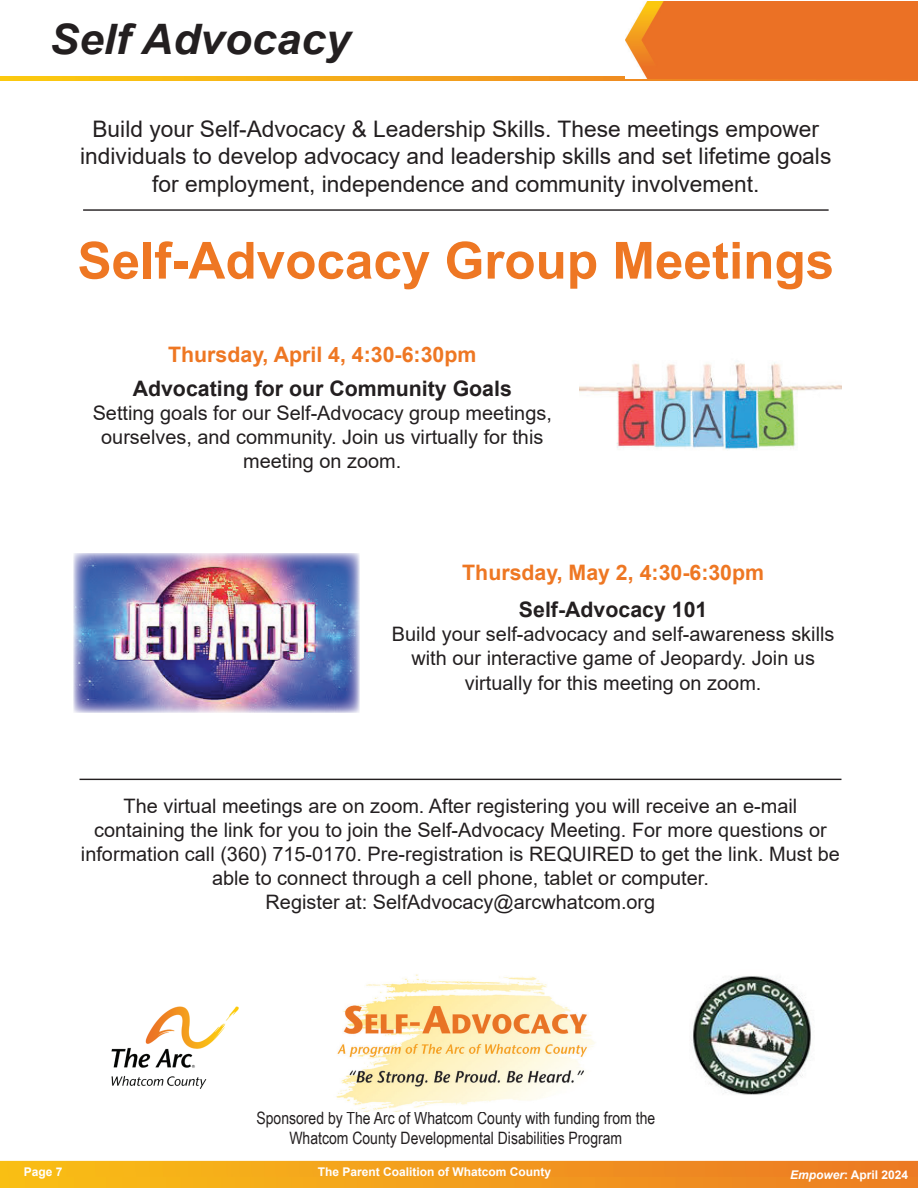
<style>
.page{position:relative;width:918px;height:1188px;background:#fff}
.page>*{position:absolute;margin:0;border:0;box-sizing:border-box;transform-origin:0 0}
.t1{font:700 51.15px "Arial";color:#ee7723}
.t2{font:italic 700 42px "Arial";color:#231f20;scale:1.05 1}
.t3{font:22.8px/27.3px "Arial";color:#231f20;text-align:center}
.t4{font:700 21.3px "Arial";color:#ee7723}
.t5{font:700 21.3px "Arial";color:#231f20}
.t6{font:19.95px/23.9px "Arial";color:#231f20;text-align:center}
.t7{font:17.1px/20.5px "Arial Narrow";color:#231f20;text-align:center}
.t8{font:700 12px "Arial";color:#fff}
.s1{font-style:italic}
</style>
<div class="page">
<img style="left:184px;top:1174px;width:734px;height:14px">
<div style="left:0;top:1177px;width:184px;height:11px;background:#f8b916"></div>
<img style="left:0;top:1161px;width:918px;height:13px">
<img style="left:0;top:1174px;width:184px;height:3px">
<img style="left:0;top:76px;width:918px;height:5px">
<img style="left:626px;top:1px;width:292px;height:77px">
<img style="left:579px;top:360px;width:263px;height:90px">
<img style="left:111px;top:1006px;width:128px;height:83px">
<img style="left:692px;top:976px;width:119px;height:119px">
<hr style="left:83px;top:209px;width:746px;height:2px;background:#231f20">
<hr style="left:80px;top:779px;width:761px;height:1px;background:#231f20">
<img style="left:336px;top:974px;width:259px;height:138px">
<img style="left:74px;top:553px;width:285px;height:160px">
<h2 class="t2" style="left:50px;top:11px;width:288px">Self Advocacy</h2>
<p class="t3" style="left:80px;top:115px;width:753px">Build your Self-Advocacy &amp; Leadership Skills. These meetings empower individuals to develop advocacy and leadership skills and set lifetime goals for employment, independence and community involvement.</p>
<h1 class="t1" style="left:78px;top:225px;width:758px">Self-Advocacy Group Meetings</h1>
<p class="t4" style="left:168px;top:340px;width:310px">Thursday, April 4, 4:30-6:30pm</p>
<p class="t5" style="left:133px;top:374px;width:381px">Advocating for our Community Goals</p>
<p class="t6" style="left:93px;top:401px;width:461px">Setting goals for our Self-Advocacy group meetings, ourselves, and community. Join us virtually for this meeting on zoom.</p>
<p class="t4" style="left:462px;top:557px;width:303px">Thursday, May 2, 4:30-6:30pm</p>
<p class="t5" style="left:519px;top:594px;width:190px">Self-Advocacy 101</p>
<p class="t6" style="left:392px;top:621px;width:444px;line-height:24.8px">Build your self-advocacy and self-awareness skills with our interactive game of Jeopardy. Join us virtually for this meeting on zoom.</p>
<p class="t6" style="left:81px;top:794px;width:761px">The virtual meetings are on zoom. After registering you will receive an e-mail containing the link for you to join the Self-Advocacy Meeting. For more questions or information call (360) 715-0170. Pre-registration is REQUIRED to get the link. Must be able to connect through a cell phone, tablet or computer.<br>Register at: SelfAdvocacy@arcwhatcom.org</p>
<p class="t7" style="left:256px;top:1107px;width:400px">Sponsored by The Arc of Whatcom County with funding from the<br>Whatcom County Developmental Disabilities Program</p>
<p class="t8" style="left:24px;top:1164px;width:40px">Page 7</p>
<p class="t8" style="left:318px;top:1164px;width:235px">The Parent Coalition of Whatcom County</p>
<p class="t8" style="left:790px;top:1166px;width:120px"><span class="s1">Empower</span>: April 2024</p>
</div>
